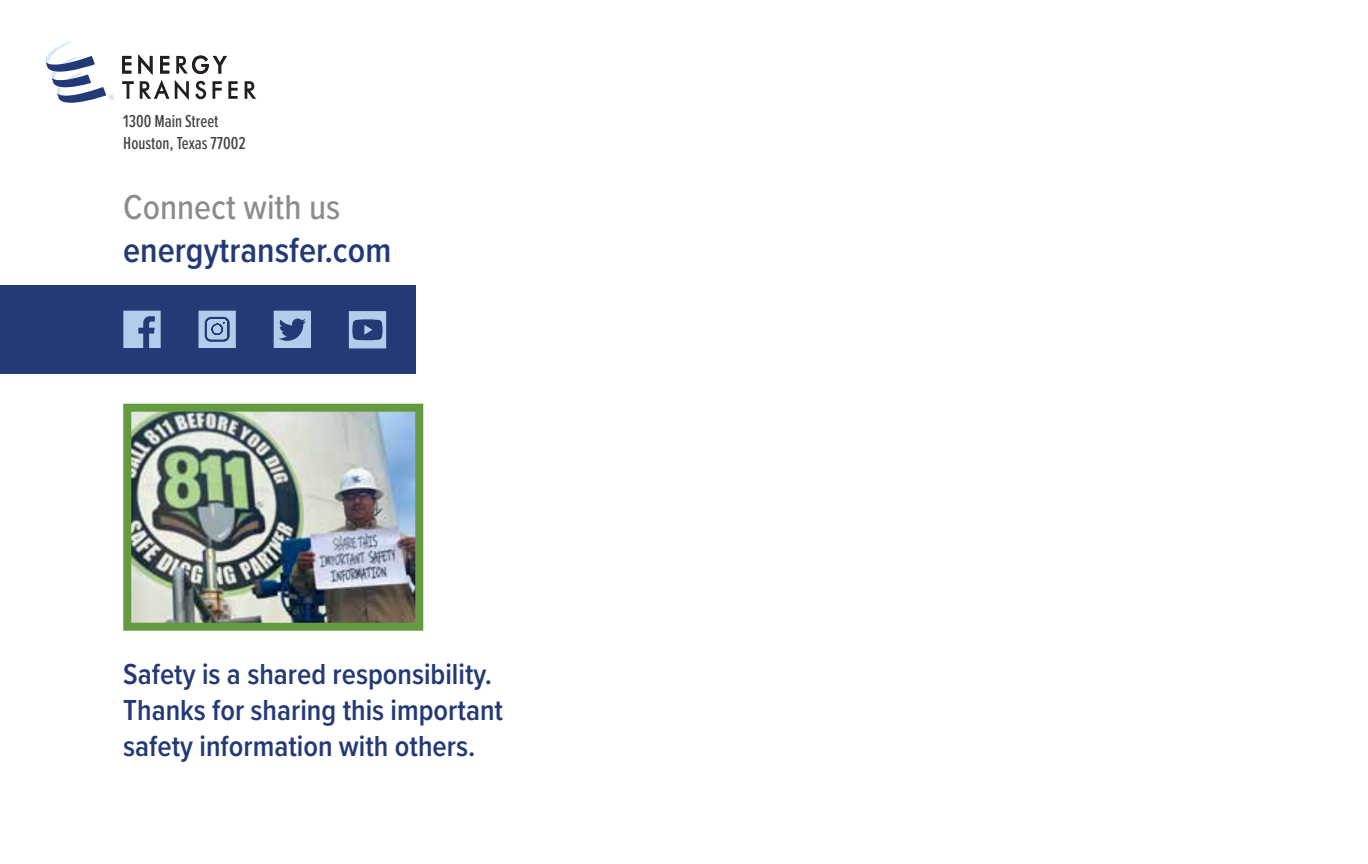
<style>
.page{position:relative;width:1368px;height:864px;background:#fff}
.page>*{position:absolute;margin:0;border:0;box-sizing:border-box;transform-origin:0 0}
.t1{font:600 36px "Proxima Nova Cond";color:#243a76}
.t2{font:500 36px "Proxima Nova Cond";color:#8a8c8e}
.t3{font:600 30px/36px "Proxima Nova Cond";color:#243a76}
.t4{font:500 18px/21.6px "Proxima Nova Ex Cn";color:#414042}
</style>
<div class="page">
<div style="left:0;top:285px;width:415px;height:89px;background:#243a76"></div>
<svg style="left:45px;top:41px;width:69px;height:62px"></svg>
<svg style="left:122px;top:54px;width:134px;height:46px"></svg>
<svg style="left:274px;top:311px;width:37px;height:37px"></svg>
<svg style="left:199px;top:311px;width:37px;height:37px"></svg>
<svg style="left:123px;top:311px;width:38px;height:37px"></svg>
<svg style="left:349px;top:311px;width:37px;height:37px"></svg>
<img style="left:132px;top:413px;width:282px;height:209px">
<div style="left:123px;top:404px;width:300px;height:227px;border:8px solid #669a41"></div>
<p class="t4" style="left:123px;top:110px;width:124px">1300 Main Street<br>Houston, Texas 77002</p>
<p class="t2" style="left:123px;top:180px;width:219px">Connect with us</p>
<p class="t1" style="left:123px;top:223px;width:270px">energytransfer.com</p>
<p class="t3" style="left:123px;top:655px;width:381px">Safety is a shared responsibility.<br>Thanks for sharing this important safety information with others.</p>
</div>
